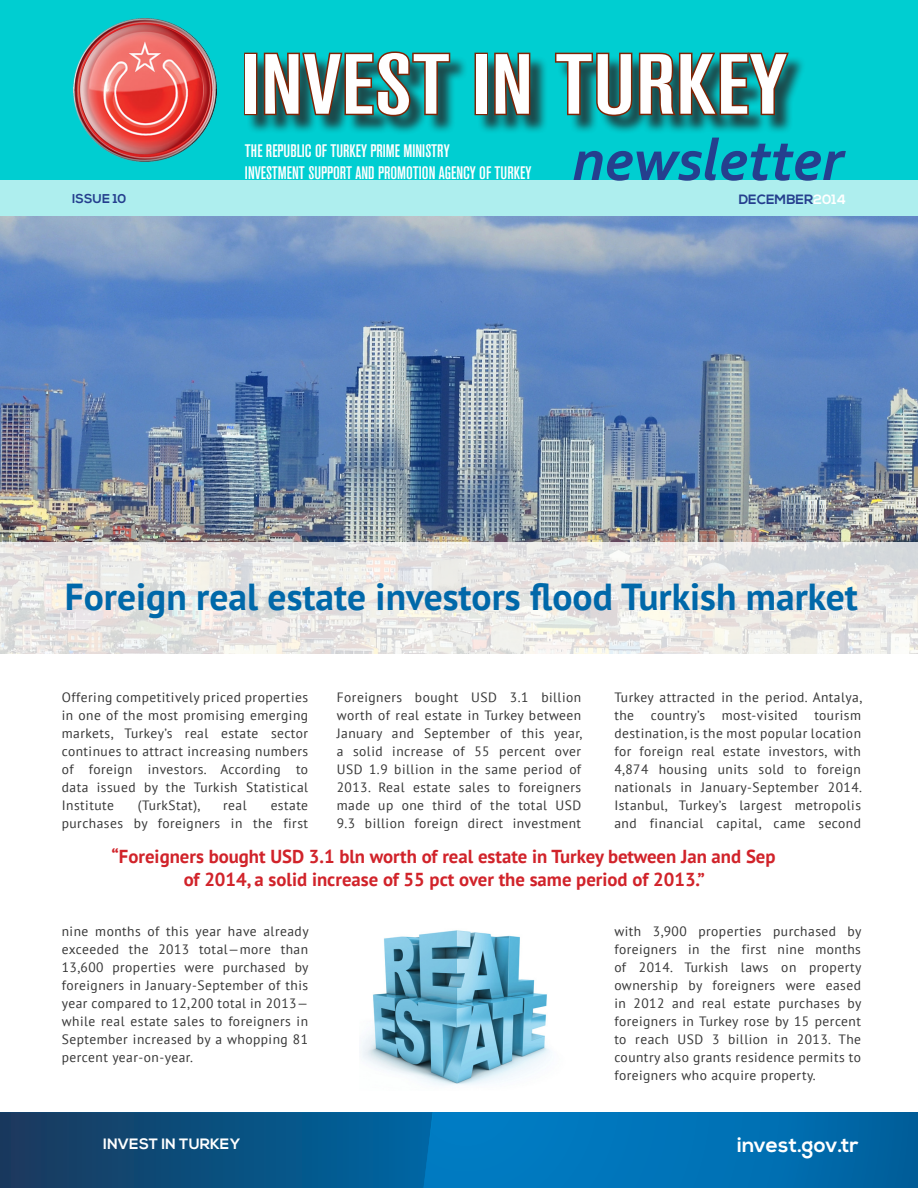
<style>
.page{position:relative;width:918px;height:1188px;background:#fff}
.page>*{position:absolute;margin:0;border:0;box-sizing:border-box;transform-origin:0 0}
.t1{font:84.3px "Akzidenz Grotesk BQ Md Cnd Alt";letter-spacing:.005em;color:#fff;scale:1.33 1}
.Opening_Paragraph_bl{font:italic 700 60px "Corbel";color:#253f8e}
.t2{font:700 37.5px "PT Sans";color:#0068a9}
.t3{font:700 21px "Nexa";letter-spacing:.005em;color:#fff}
.t4{font:700 18.75px/22.5px "PT Sans";color:#d1232a;text-align:center}
.t5{font:18px "Akzidenz Grotesk BQ Md Cnd Alt";color:#fff}
.t6{font:700 15px "Nexa";letter-spacing:.005em;color:#fff}
.Main_body_copy_85__b{font:13.5px/18px "PT Sans";letter-spacing:.035em;color:#363636;text-align:justify}
.t7{font:700 13.5px "Nexa";letter-spacing:.005em;color:#253f8e}
.t8{font:700 12.75px "Nexa";letter-spacing:.005em;color:#253f8e}
.s1{color:#fff}
</style>
<div class="page">
<div style="left:0;top:180px;width:918px;height:36px;background:#aeeeee"></div>
<div style="left:0;top:0;width:918px;height:180px;background:#00ced1"></div>
<img style="left:73px;top:18px;width:144px;height:144px">
<svg style="left:433px;top:1112px;width:485px;height:76px;background:#0071b5"></svg>
<svg style="left:0;top:1112px;width:433px;height:76px;background:#0b4f7f"></svg>
<div style="left:247px;top:54px;width:560px;height:81px;background:#231f20;opacity:.75"></div>
<div style="left:244px;top:53px;width:13px;height:62px;border:3px solid #7f2405"></div>
<svg style="left:262px;top:51px;width:270px;height:84px"></svg>
<svg style="left:553px;top:52px;width:238px;height:66px;background:#2c6f68"></svg>
<img style="left:0;top:217px;width:918px;height:325px">
<svg style="left:0;top:542px;width:918px;height:112px;background:#e8e6e4"></svg>
<img style="left:360px;top:930px;width:191px;height:156px">
<p class="t1" style="left:241px;top:37px;width:412px">INVEST IN TURKEY</p>
<p class="t5" style="left:245px;top:140px;width:206px">THE REPUBLIC OF TURKEY PRIME MINISTRY</p>
<p class="t5" style="left:245px;top:163px;width:288px">INVESTMENT SUPPORT AND PROMOTION AGENCY OF TURKEY</p>
<p class="Opening_Paragraph_bl" style="left:572px;top:123px;width:273px">newsletter</p>
<p class="t8" style="left:72px;top:192px;width:56px">ISSUE 10</p>
<p class="t7" style="left:739px;top:191px;width:109px">DECEMBER<span class="s1">2014</span></p>
<p class="t2" style="left:65px;top:572px;width:795px">Foreign real estate investors flood Turkish market</p>
<p class="Main_body_copy_85__b" style="left:62px;top:688px;width:248px">Offering competitively priced properties in one of the most promising emerging markets, Turkey’s real estate sector continues to attract increasing numbers of foreign investors. According to data issued by the Turkish Statistical Institute</p>
<p class="Main_body_copy_85__b" style="left:138px;top:796px;width:64px">(TurkStat),</p>
<p class="Main_body_copy_85__b" style="left:223px;top:796px;width:25px">real</p>
<p class="Main_body_copy_85__b" style="left:62px;top:796px;width:248px;text-align:right">estate<br>purchases by foreigners in the first</p>
<p class="Main_body_copy_85__b" style="left:337px;top:688px;width:247px">Foreigners bought USD 3.1 billion worth of real estate in Turkey between January and September of this year, a solid increase of 55 percent over USD 1.9 billion in the same period of 2013. Real estate sales to foreigners made up one third of the total USD 9.3 billion foreign direct investment</p>
<p class="Main_body_copy_85__b" style="left:614px;top:688px;width:249px">Turkey attracted in the period. Antalya, the country’s most-visited tourism destination, is the most popular location for foreign real estate investors, with 4,874 housing units sold to foreign nationals in January-September 2014.<br>Istanbul, Turkey’s largest metropolis and financial capital, came second</p>
<p class="t4" style="left:112px;top:845px;width:666px">“Foreigners bought USD 3.1 bln worth of real estate in Turkey between Jan and Sep of 2014, a solid increase of 55 pct over the same period of 2013.”</p>
<p class="Main_body_copy_85__b" style="left:62px;top:922px;width:248px">nine months of this year have already exceeded the 2013 total—more than 13,600 properties were purchased by foreigners in January-September of this year compared to 12,200 total in 2013— while real estate sales to foreigners in September increased by a whopping 81 percent year-on-year.</p>
<p class="Main_body_copy_85__b" style="left:614px;top:922px;width:249px">with 3,900 properties purchased by foreigners in the first nine months of 2014. Turkish laws on property ownership by foreigners were eased in 2012 and real estate purchases by foreigners in Turkey rose by 15 percent to reach USD 3 billion in 2013. The country also grants residence permits to foreigners who acquire property.</p>
<p class="t6" style="left:103px;top:1135px;width:138px">INVEST IN TURKEY</p>
<p class="t3" style="left:737px;top:1133px;width:123px">invest.gov.tr</p>
</div>
